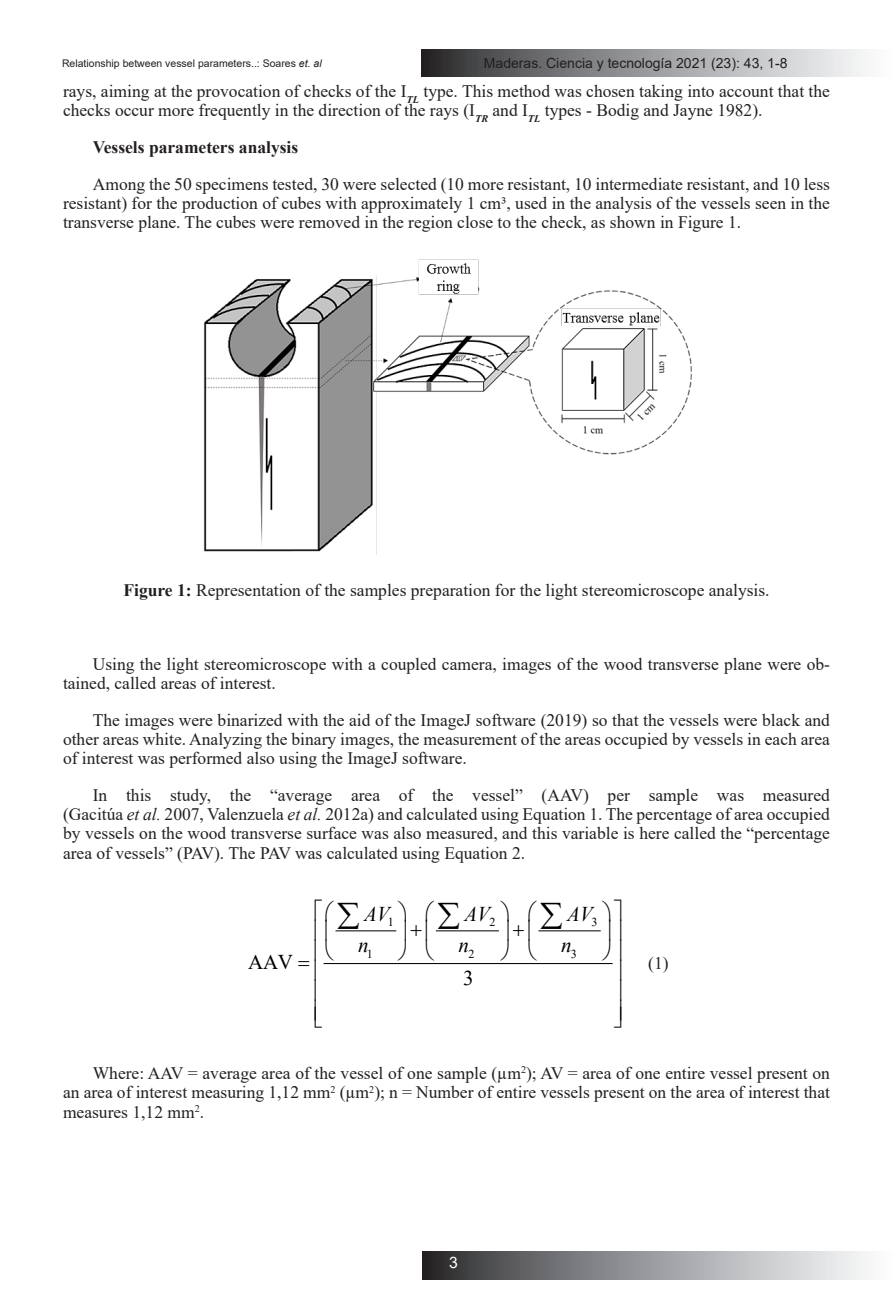
<style>
.page{position:relative;width:893px;height:1315px;background:#fff}
.page>*{position:absolute;margin:0;border:0;box-sizing:border-box;transform-origin:0 0}
.t1{font:italic 21px "Times New Roman";color:#000}
.t2{font:21px "Times New Roman";color:#000}
.t3{font:17.5px/19.2px "Times New Roman";color:#231f20;text-align:justify}
.t4{font:700 17.5px "Times New Roman";color:#231f20}
.t5{font:15.75px "Arial";color:#fff}
.t6{font:14px "Arial";color:#231f20}
.t7{font:12.08px "Times New Roman";color:#000}
.t8{font:10.5px "Arial";color:#231f20}
.s1{font-style:italic}
.s2{font-weight:700}
</style>
<div class="page">
<svg style="left:422px;top:49px;width:444px;height:28px;background:#949597"></svg>
<svg style="left:423px;top:1252px;width:444px;height:27px;background:#949597"></svg>
<hr style="left:336px;top:930px;width:60px;height:1px;background:#000">
<hr style="left:436px;top:930px;width:62px;height:1px;background:#000">
<hr style="left:539px;top:930px;width:61px;height:1px;background:#000">
<hr style="left:324px;top:963px;width:288px;height:1px;background:#000">
<img style="left:203px;top:259px;width:488px;height:296px">
<svg style="left:335px;top:930px;width:24px;height:2px"></svg>
<svg style="left:435px;top:930px;width:24px;height:2px"></svg>
<svg style="left:538px;top:930px;width:24px;height:2px"></svg>
<p class="t8" style="left:62px;top:56px;width:261px">Relationship between vessel parameters..: Soares <span class="s1">et. al</span></p>
<p class="t6" style="left:484px;top:53px;width:305px">Maderas. Ciencia y tecnología 2021 (23): 43, 1-8</p>
<p class="t3" style="left:63px;top:81px;width:768px">rays, aiming at the provocation of checks of the I<sub>TL</sub> type. This method was chosen taking into account that the checks occur more frequently in the direction of the rays (I<sub>TR</sub> and I<sub>TL</sub> types - Bodig and Jayne 1982).</p>
<p class="t4" style="left:93px;top:135px;width:207px">Vessels parameters analysis</p>
<p class="t3" style="left:63px;top:174px;width:768px;text-indent:30px">Among the 50 specimens tested, 30 were selected (10 more resistant, 10 intermediate resistant, and 10 less resistant) for the production of cubes with approximately 1 cm³, used in the analysis of the vessels seen in the transverse plane. The cubes were removed in the region close to the check, as shown in Figure 1.</p>
<p class="t3" style="left:123px;top:580px;width:648px"><span class="s2">Figure 1:</span> Representation of the samples preparation for the light stereomicroscope analysis.</p>
<p class="t3" style="left:63px;top:653px;width:768px;text-indent:30px">Using the light stereomicroscope with a coupled camera, images of the wood transverse plane were ob&shy;tained, called areas of interest.</p>
<p class="t3" style="left:63px;top:709px;width:768px;text-indent:30px">The images were binarized with the aid of the ImageJ software (2019) so that the vessels were black and other areas white. Analyzing the binary images, the measurement of the areas occupied by vessels in each area of interest was performed also using the ImageJ software.</p>
<p class="t3" style="left:63px;top:785px;width:768px;text-indent:30px">In this study, the “average area of the vessel” (AAV) per sample was measured (Gacitúa <span class="s1">et al.</span> 2007, Valenzuela <span class="s1">et al.</span> 2012a) and calculated using Equation 1. The percentage of area occupied by vessels on the wood transverse surface was also measured, and this variable is here called the “percentage area of vessels” (PAV). The PAV was calculated using Equation 2.</p>
<p class="t2" style="left:248px;top:947px;width:46px">AAV</p>
<p class="t1" style="left:364px;top:899px;width:27px">AV</p>
<p class="t1" style="left:464px;top:899px;width:27px">AV</p>
<p class="t1" style="left:567px;top:899px;width:27px">AV</p>
<p class="t1" style="left:358px;top:930px;width:12px">n</p>
<p class="t1" style="left:458px;top:930px;width:12px">n</p>
<p class="t1" style="left:561px;top:930px;width:12px">n</p>
<p class="t7" style="left:388px;top:913px;width:8px">1</p>
<p class="t7" style="left:489px;top:913px;width:8px">2</p>
<p class="t7" style="left:591px;top:913px;width:8px">3</p>
<p class="t7" style="left:367px;top:945px;width:8px">1</p>
<p class="t7" style="left:469px;top:945px;width:8px">2</p>
<p class="t7" style="left:571px;top:945px;width:8px">3</p>
<p class="t2" style="left:463px;top:963px;width:12px">3</p>
<p class="t3" style="left:648px;top:953px;width:22px">(1)</p>
<p class="t3" style="left:63px;top:1063px;width:768px;text-indent:30px">Where: AAV = average area of the vessel of one sample (µm<sup>2</sup>); AV = area of one entire vessel present on an area of interest measuring 1,12 mm<sup>2</sup> (µm<sup>2</sup>); n = Number of entire vessels present on the area of interest that measures 1,12 mm<sup>2</sup>.</p>
<p class="t5" style="left:449px;top:1252px;width:10px">3</p>
</div>
